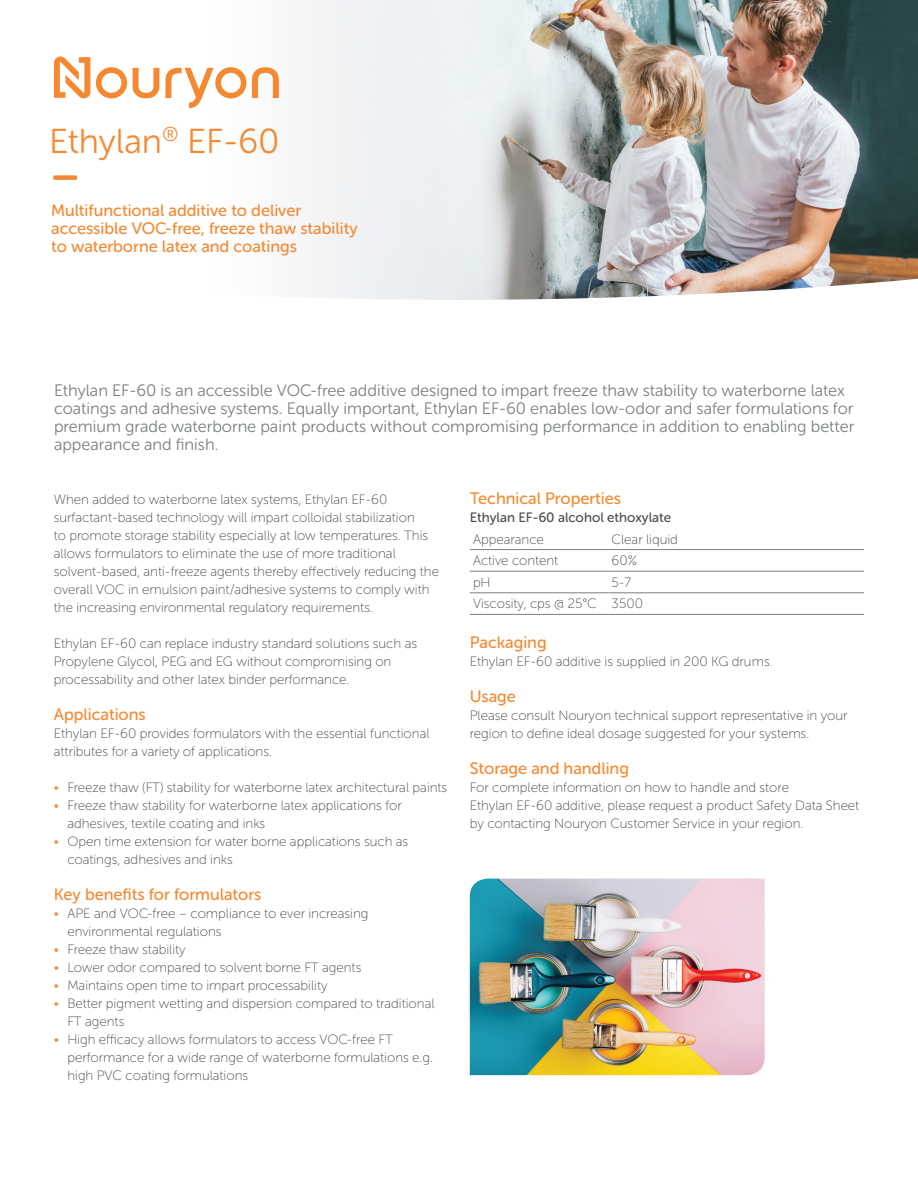
<style>
.page{position:relative;width:918px;height:1188px;background:#fff}
.page>*{position:absolute;margin:0;border:0;box-sizing:border-box;transform-origin:0 0}
._00_Fact_Sheet_Name{font:34.5px "Museo Sans Rounded 300";color:#f58932}
._20_Body_Copy_Intro{font:16.5px/18px "Museo Sans Rounded 300";color:#7b8080}
._01_Fact_Sheet_Date{font:16.5px/18px "Museo Sans Rounded 500";color:#f58932}
._12_Body_Subheading{font:16.5px "Museo Sans Rounded 500";color:#f58932}
.Brochure-Body-13pt{font:13.5px/18px "Museo Sans Rounded 100";color:#4b4c4d}
.Brochure-Body-13pt-2{font:13.5px "Museo Sans Rounded 500";color:#4b4c4d}
.s1{color:#f58932}
</style>
<div class="page">
<img style="left:577px;top:0;width:341px;height:299px">
<svg style="left:53px;top:0;width:524px;height:300px"></svg>
<svg style="left:54px;top:54px;width:225px;height:54px"></svg>
<div style="left:54px;top:175px;width:23px;height:5px;background:#f58932;border-radius:2px"></div>
<hr style="left:470px;top:549px;width:138px;height:1px;background:#7b8080">
<hr style="left:608px;top:549px;width:256px;height:1px;background:#7b8080">
<hr style="left:470px;top:571px;width:138px;height:1px;background:#7b8080">
<hr style="left:608px;top:571px;width:256px;height:1px;background:#7b8080">
<hr style="left:470px;top:592px;width:138px;height:1px;background:#7b8080">
<hr style="left:608px;top:592px;width:256px;height:1px;background:#7b8080">
<hr style="left:470px;top:614px;width:138px;height:1px;background:#7b8080">
<hr style="left:608px;top:614px;width:256px;height:1px;background:#7b8080">
<img style="left:470px;top:879px;width:295px;height:196px">
<p class="_00_Fact_Sheet_Name" style="left:49px;top:122px;width:232px">Ethylan<sup>®</sup> EF-60</p>
<p class="_01_Fact_Sheet_Date" style="left:51px;top:201px;width:308px">Multifunctional additive to deliver accessible VOC-free, freeze thaw stability to waterborne latex and coatings</p>
<p class="_20_Body_Copy_Intro" style="left:54px;top:381px;width:802px">Ethylan EF-60 is an accessible VOC-free additive designed to impart freeze thaw stability to waterborne latex coatings and adhesive systems. Equally important, Ethylan EF-60 enables low-odor and safer formulations for premium grade waterborne paint products without compromising performance in addition to enabling better appearance and finish.</p>
<p class="Brochure-Body-13pt" style="left:54px;top:491px;width:387px">When added to waterborne latex systems, Ethylan EF-60 surfactant-based technology will impart colloidal stabilization<br>to promote storage stability especially at low temperatures. This allows formulators to eliminate the use of more traditional solvent-based, anti-freeze agents thereby effectively reducing the overall VOC in emulsion paint/adhesive systems to comply with the increasing environmental regulatory requirements.</p>
<p class="Brochure-Body-13pt" style="left:54px;top:635px;width:365px">Ethylan EF-60 can replace industry standard solutions such as<br>Propylene Glycol, PEG and EG without compromising on processability and other latex binder performance.</p>
<p class="_12_Body_Subheading" style="left:54px;top:705px;width:93px">Applications</p>
<p class="Brochure-Body-13pt" style="left:54px;top:725px;width:377px">Ethylan EF-60 provides formulators with the essential functional attributes for a variety of applications.</p>
<p class="Brochure-Body-13pt" style="left:54px;top:779px;width:395px"><span class="s1">•</span> Freeze thaw (FT) stability for waterborne latex architectural paints</p>
<p class="Brochure-Body-13pt" style="left:67px;top:797px;width:336px;text-indent:-14px"><span class="s1">•</span> Freeze thaw stability for waterborne latex applications for adhesives, textile coating and inks</p>
<p class="Brochure-Body-13pt" style="left:67px;top:833px;width:342px;text-indent:-14px"><span class="s1">•</span> Open time extension for water borne applications such as coatings, adhesives and inks</p>
<p class="_12_Body_Subheading" style="left:54px;top:885px;width:209px">Key benefits for formulators</p>
<p class="Brochure-Body-13pt" style="left:67px;top:905px;width:303px;text-indent:-14px"><span class="s1">•</span> APE and VOC-free – compliance to ever increasing environmental regulations</p>
<p class="Brochure-Body-13pt" style="left:54px;top:941px;width:133px"><span class="s1">•</span> Freeze thaw stability</p>
<p class="Brochure-Body-13pt" style="left:54px;top:959px;width:309px"><span class="s1">•</span> Lower odor compared to solvent borne FT agents</p>
<p class="Brochure-Body-13pt" style="left:54px;top:977px;width:275px"><span class="s1">•</span> Maintains open time to impart processability</p>
<p class="Brochure-Body-13pt" style="left:67px;top:995px;width:369px;text-indent:-14px"><span class="s1">•</span> Better pigment wetting and dispersion compared to traditional<br>FT agents</p>
<p class="Brochure-Body-13pt" style="left:67px;top:1031px;width:367px;text-indent:-14px"><span class="s1">•</span> High efficacy allows formulators to access VOC-free FT performance for a wide range of waterborne formulations e.g. high PVC coating formulations</p>
<p class="_12_Body_Subheading" style="left:470px;top:489px;width:153px">Technical Properties</p>
<p class="Brochure-Body-13pt-2" style="left:470px;top:510px;width:203px">Ethylan EF-60 alcohol ethoxylate</p>
<p class="Brochure-Body-13pt" style="left:473px;top:530px;width:72px">Appearance</p>
<p class="Brochure-Body-13pt" style="left:612px;top:530px;width:68px">Clear liquid</p>
<p class="Brochure-Body-13pt" style="left:473px;top:552px;width:87px">Active content</p>
<p class="Brochure-Body-13pt" style="left:612px;top:552px;width:27px">60%</p>
<p class="Brochure-Body-13pt" style="left:473px;top:573px;width:19px">pH</p>
<p class="Brochure-Body-13pt" style="left:612px;top:573px;width:21px">5-7</p>
<p class="Brochure-Body-13pt" style="left:473px;top:595px;width:125px">Viscosity, cps @ 25°C</p>
<p class="Brochure-Body-13pt" style="left:612px;top:595px;width:33px">3500</p>
<p class="_12_Body_Subheading" style="left:470px;top:633px;width:78px">Packaging</p>
<p class="Brochure-Body-13pt" style="left:470px;top:653px;width:304px">Ethylan EF-60 additive is supplied in 200 KG drums.</p>
<p class="_12_Body_Subheading" style="left:470px;top:687px;width:48px">Usage</p>
<p class="Brochure-Body-13pt" style="left:470px;top:707px;width:379px">Please consult Nouryon technical support representative in your region to define ideal dosage suggested for your systems.</p>
<p class="_12_Body_Subheading" style="left:470px;top:759px;width:161px">Storage and handling</p>
<p class="Brochure-Body-13pt" style="left:470px;top:779px;width:391px">For complete information on how to handle and store<br>Ethylan EF-60 additive, please request a product Safety Data Sheet by contacting Nouryon Customer Service in your region.</p>
</div>
